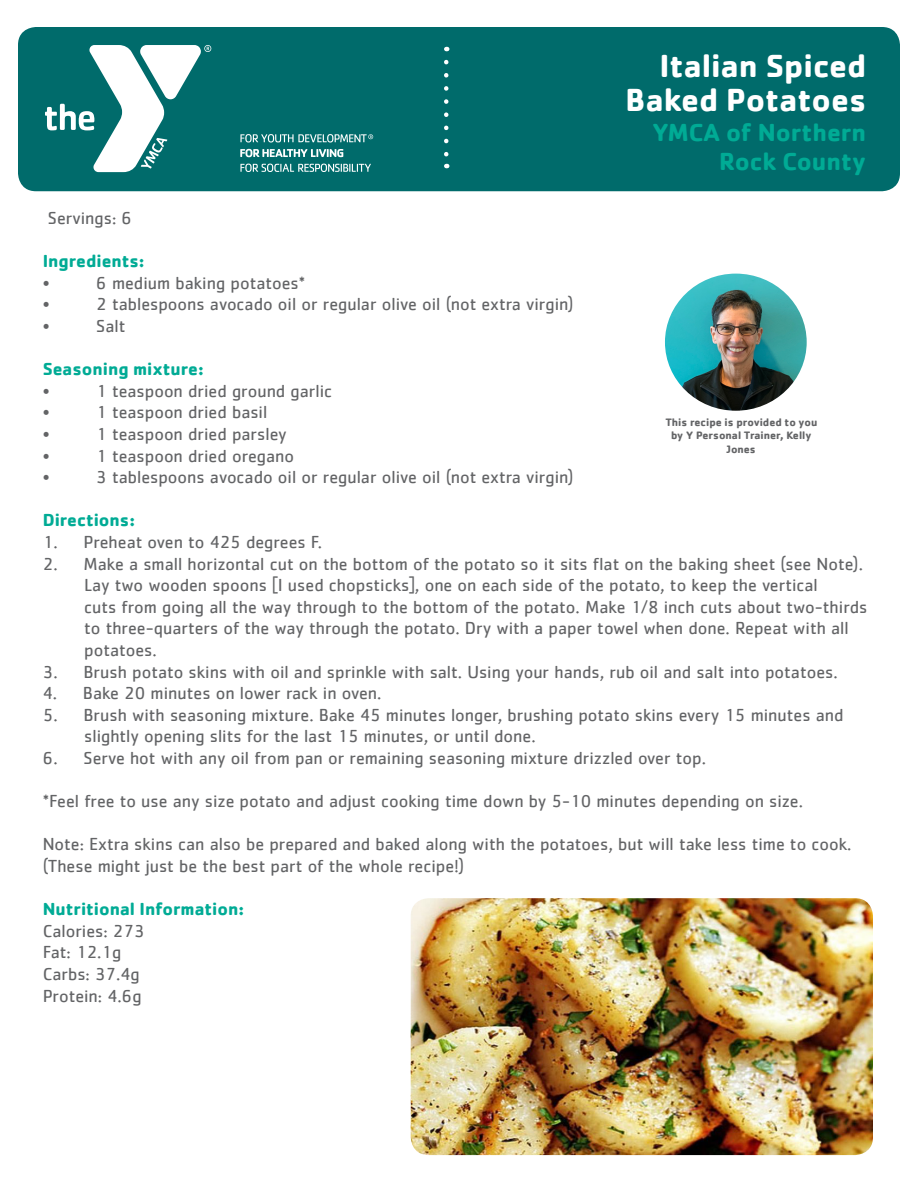
<style>
.page{position:relative;width:918px;height:1188px;background:#fff}
.page>*{position:absolute;margin:0;border:0;box-sizing:border-box;transform-origin:0 0}
.t1{font:700 33px/34.5px "Cachet";color:#fff;text-align:right}
.t2{font:700 25.5px/28.5px "Cachet";color:#00ab95;text-align:right}
.t3{font:18px/21.6px "Cachet";color:#636466}
.t4{font:700 18px "Cachet";color:#00ab95}
.t5{font:700 11.1px/13.4px "Cachet";color:#636466;text-align:center}
</style>
<div class="page">
<div style="left:18px;top:27px;width:882px;height:164px;background:#006b6b;border-radius:18px"></div>
<svg style="left:45px;top:45px;width:166px;height:127px"></svg>
<svg style="left:240px;top:149px;width:103px;height:8px"></svg>
<svg style="left:240px;top:164px;width:131px;height:8px"></svg>
<svg style="left:240px;top:134px;width:133px;height:9px"></svg>
<svg style="left:444px;top:62px;width:4px;height:106px"></svg>
<img style="left:665px;top:274px;width:142px;height:137px">
<img style="left:411px;top:898px;width:462px;height:257px">
<h1 class="t1" style="left:625px;top:47px;width:243px">Italian Spiced<br>Baked Potatoes</h1>
<h2 class="t2" style="left:652px;top:118px;width:215px">YMCA of Northern<br>Rock County</h2>
<p class="t3" style="left:48px;top:207px;width:86px">Servings: 6</p>
<p class="t4" style="left:43px;top:250px;width:103px">Ingredients:</p>
<p class="t3" style="left:43px;top:272px;width:8px">•</p>
<p class="t3" style="left:96px;top:272px;width:210px">6 medium baking potatoes*</p>
<p class="t3" style="left:43px;top:293px;width:8px">•</p>
<p class="t3" style="left:96px;top:293px;width:479px">2 tablespoons avocado oil or regular olive oil (not extra virgin)</p>
<p class="t3" style="left:43px;top:315px;width:8px">•</p>
<p class="t3" style="left:96px;top:315px;width:31px">Salt</p>
<p class="t4" style="left:43px;top:358px;width:163px">Seasoning mixture:</p>
<p class="t3" style="left:43px;top:380px;width:8px">•</p>
<p class="t3" style="left:96px;top:380px;width:237px">1 teaspoon dried ground garlic</p>
<p class="t3" style="left:43px;top:401px;width:8px">•</p>
<p class="t3" style="left:96px;top:401px;width:173px">1 teaspoon dried basil</p>
<p class="t3" style="left:43px;top:423px;width:8px">•</p>
<p class="t3" style="left:96px;top:423px;width:192px">1 teaspoon dried parsley</p>
<p class="t3" style="left:43px;top:444px;width:8px">•</p>
<p class="t3" style="left:96px;top:444px;width:199px">1 teaspoon dried oregano</p>
<p class="t3" style="left:43px;top:466px;width:8px">•</p>
<p class="t3" style="left:96px;top:466px;width:479px">3 tablespoons avocado oil or regular olive oil (not extra virgin)</p>
<p class="t4" style="left:43px;top:509px;width:94px">Directions:</p>
<p class="t3" style="left:43px;top:531px;width:281px">1. Preheat oven to 425 degrees F.</p>
<p class="t3" style="left:84px;top:552px;width:785px;text-indent:-41px">2. Make a small horizontal cut on the bottom of the potato so it sits flat on the baking sheet (see Note).<br>Lay two wooden spoons [I used chopsticks], one on each side of the potato, to keep the vertical<br>cuts from going all the way through to the bottom of the potato. Make 1/8 inch cuts about two-thirds to three-quarters of the way through the potato. Dry with a paper towel when done. Repeat with all potatoes.</p>
<p class="t3" style="left:43px;top:660px;width:796px">3. Brush potato skins with oil and sprinkle with salt. Using your hands, rub oil and salt into potatoes.</p>
<p class="t3" style="left:43px;top:682px;width:340px">4. Bake 20 minutes on lower rack in oven.</p>
<p class="t3" style="left:84px;top:704px;width:761px;text-indent:-41px">5. Brush with seasoning mixture. Bake 45 minutes longer, brushing potato skins every 15 minutes and slightly opening slits for the last 15 minutes, or until done.</p>
<p class="t3" style="left:43px;top:747px;width:665px">6. Serve hot with any oil from pan or remaining seasoning mixture drizzled over top.</p>
<p class="t3" style="left:43px;top:790px;width:762px">*Feel free to use any size potato and adjust cooking time down by 5-10 minutes depending on size.</p>
<p class="t3" style="left:43px;top:833px;width:810px">Note: Extra skins can also be prepared and baked along with the potatoes, but will take less time to cook. (These might just be the best part of the whole recipe!)</p>
<p class="t4" style="left:43px;top:898px;width:203px">Nutritional Information:</p>
<p class="t3" style="left:43px;top:920px;width:103px">Calories: 273<br>Fat: 12.1g<br>Carbs: 37.4g<br>Protein: 4.6g</p>
<p class="t5" style="left:665px;top:415px;width:154px">This recipe is provided to you by Y Personal Trainer, Kelly<br>Jones</p>
</div>
